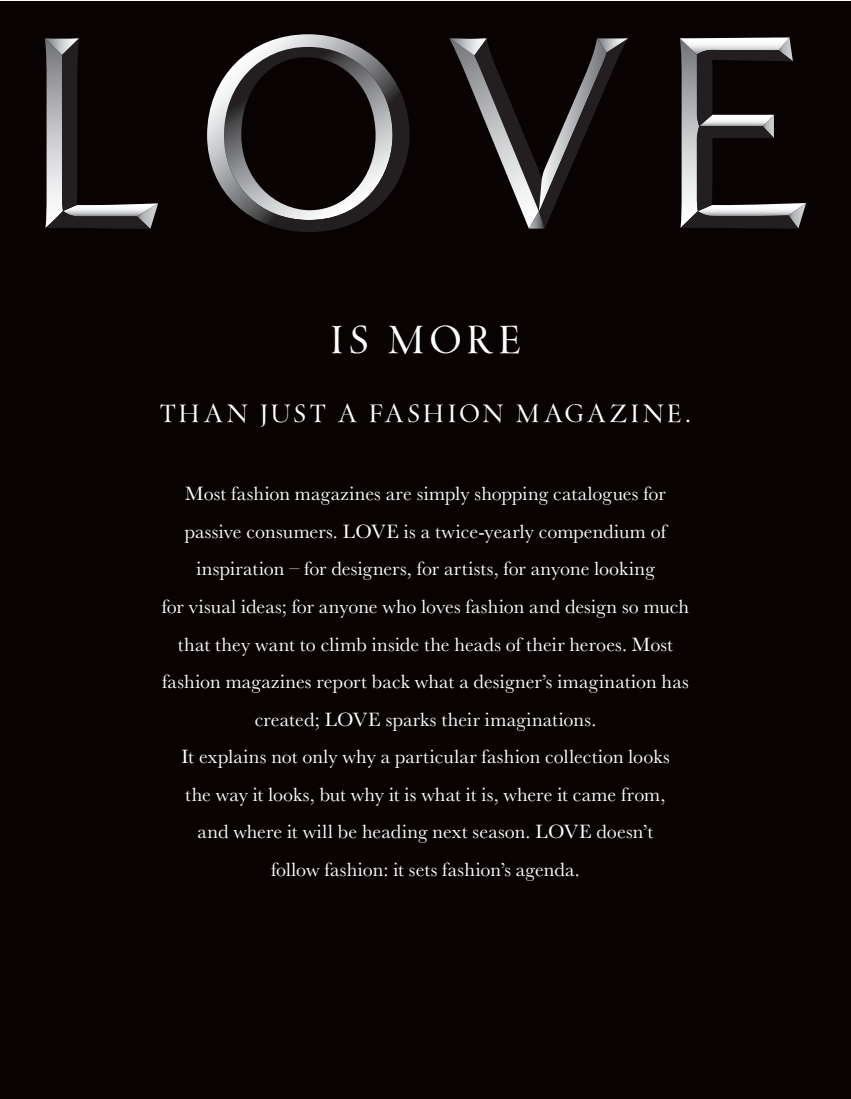
<style>
.page{position:relative;width:851px;height:1099px;background:#fff}
.page>*{position:absolute;margin:0;border:0;box-sizing:border-box;transform-origin:0 0}
.t1{font:35px "Throhand Ink";letter-spacing:.145em;color:#fff}
.t2{font:22.5px "Throhand Ink";letter-spacing:.155em;color:#fff}
.t3{font:20px/37.5px "Baskerville";letter-spacing:.005em;color:#fff;text-align:center}
</style>
<div class="page">
<div style="left:1px;top:1px;width:849px;height:1097px;background:#080302"></div>
<svg style="left:449px;top:38px;width:179px;height:191px"></svg>
<svg style="left:45px;top:38px;width:113px;height:191px"></svg>
<svg style="left:680px;top:37px;width:126px;height:192px"></svg>
<svg style="left:207px;top:34px;width:202px;height:198px"></svg>
<h1 class="t1" style="left:330px;top:316px;width:192px">IS MORE</h1>
<p class="t2" style="left:160px;top:397px;width:532px">THAN JUST A FASHION MAGAZINE.</p>
<p class="t3" style="left:162px;top:475px;width:529px">Most fashion magazines are simply shopping catalogues for passive consumers. LOVE is a twice-yearly compendium of inspiration – for designers, for artists, for anyone looking<br>for visual ideas; for anyone who loves fashion and design so much that they want to climb inside the heads of their heroes. Most fashion magazines report back what a designer’s imagination has created; LOVE sparks their imaginations.<br>It explains not only why a particular fashion collection looks<br>the way it looks, but why it is what it is, where it came from,<br>and where it will be heading next season. LOVE doesn’t<br>follow fashion: it sets fashion’s agenda.</p>
</div>
